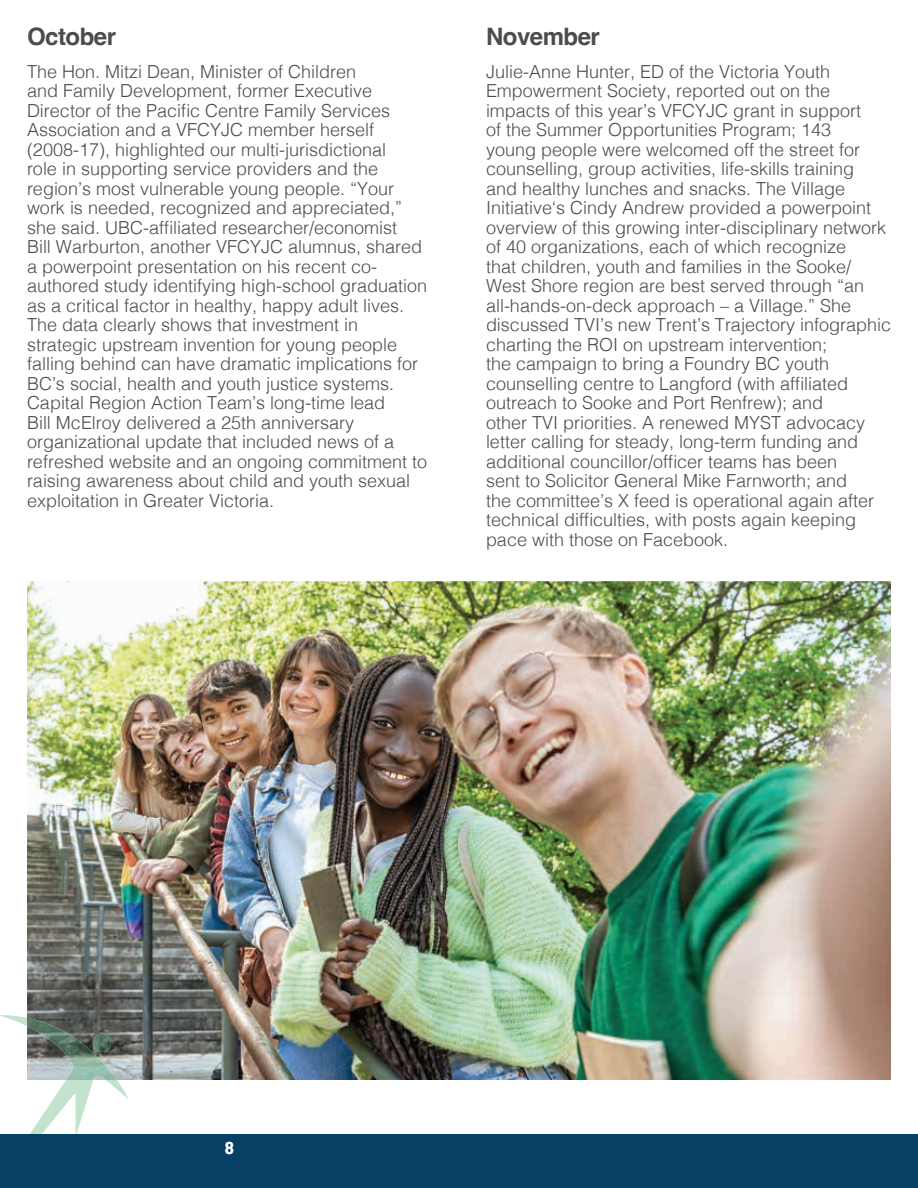
<style>
.page{position:relative;width:918px;height:1188px;background:#fff}
.page>*{position:absolute;margin:0;border:0;box-sizing:border-box;transform-origin:0 0}
.t1{font:700 24px "Helvetica";letter-spacing:-.02em;color:#4b4c4d}
.t2{font:300 18px/19.5px "Helvetica";color:#4b4c4d}
.t3{font:18px "Almaq Refined";color:#fff}
</style>
<div class="page">
<img style="left:27px;top:581px;width:864px;height:499px">
<div style="left:0;top:1134px;width:918px;height:54px;background:#084065"></div>
<svg style="left:0;top:1015px;width:128px;height:119px"></svg>
<img style="left:27px;top:1018px;width:90px;height:62px">
<img style="left:93px;top:1034px;width:18px;height:18px">
<h1 class="t1" style="left:27px;top:22px;width:91px">October</h1>
<p class="t2" style="left:27px;top:61px;width:402px">The Hon. Mitzi Dean, Minister of Children<br>and Family Development, former Executive Director of the Pacific Centre Family Services Association and a VFCYJC member herself (2008-17), highlighted our multi-jurisdictional<br>role in supporting service providers and the region’s most vulnerable young people. “Your work is needed, recognized and appreciated,” she said. UBC-affiliated researcher/economist<br>Bill Warburton, another VFCYJC alumnus, shared a powerpoint presentation on his recent co&shy;authored study identifying high-school graduation as a critical factor in healthy, happy adult lives.<br>The data clearly shows that investment in strategic upstream invention for young people falling behind can have dramatic implications for BC’s social, health and youth justice systems.<br>Capital Region Action Team’s long-time lead<br>Bill McElroy delivered a 25th anniversary organizational update that included news of a refreshed website and an ongoing commitment to raising awareness about child and youth sexual exploitation in Greater Victoria.</p>
<h1 class="t1" style="left:486px;top:22px;width:115px">November</h1>
<p class="t2" style="left:486px;top:61px;width:407px">Julie-Anne Hunter, ED of the Victoria Youth Empowerment Society, reported out on the impacts of this year’s VFCYJC grant in support<br>of the Summer Opportunities Program; 143<br>young people were welcomed off the street for counselling, group activities, life-skills training<br>and healthy lunches and snacks. The Village Initiative‘s Cindy Andrew provided a powerpoint overview of this growing inter-disciplinary network of 40 organizations, each of which recognize<br>that children, youth and families in the Sooke/ West Shore region are best served through “an all-hands-on-deck approach – a Village.” She discussed TVI’s new Trent’s Trajectory infographic charting the ROI on upstream intervention;<br>the campaign to bring a Foundry BC youth counselling centre to Langford (with affiliated outreach to Sooke and Port Renfrew); and<br>other TVI priorities. A renewed MYST advocacy letter calling for steady, long-term funding and additional councillor/officer teams has been<br>sent to Solicitor General Mike Farnworth; and<br>the committee’s X feed is operational again after technical difficulties, with posts again keeping pace with those on Facebook.</p>
<p class="t3" style="left:225px;top:1137px;width:11px">8</p>
</div>
